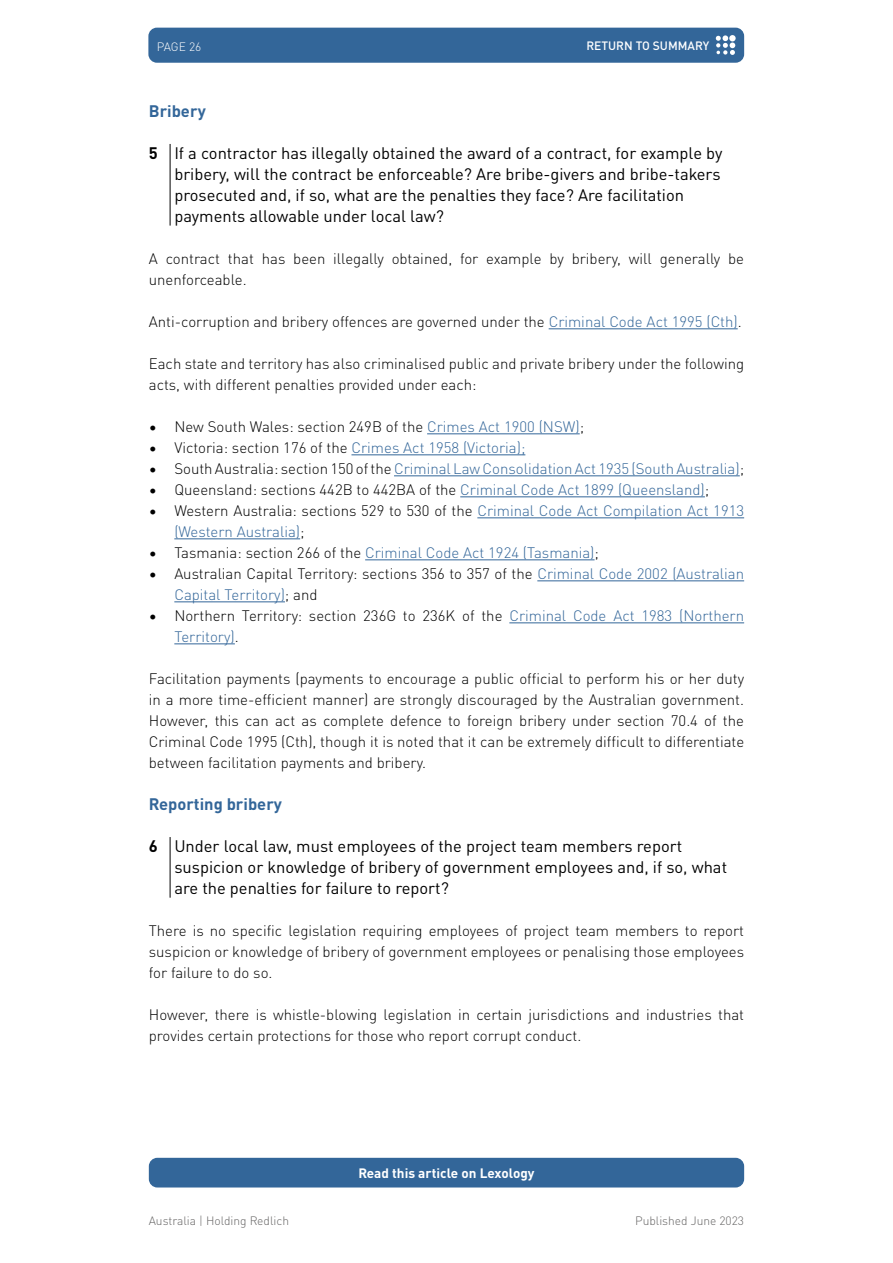
<style>
.page{position:relative;width:893px;height:1263px;background:#fff}
.page>*{position:absolute;margin:0;border:0;box-sizing:border-box;transform-origin:0 0}
.t1{font:16.5px/21px "DIN Pro";color:#000}
.t2{font:700 16.5px "DIN Pro";color:#369}
.t3{font:300 15px/21px "DIN Pro";color:#000}
.t4{font:300 15px/21px "DIN Pro";color:#369}
.t5{font:700 13.5px "DIN Pro";color:#fff}
.t6{font:300 12px "DIN Pro";color:#646363}
.t7{font:500 12px "DIN Pro";color:#fff}
.t8{font:300 12px "DIN Pro";letter-spacing:-.005em;color:#fff}
.s1{font-weight:700}
.s2{color:#369}
.s3{color:#000}
</style>
<div class="page">
<div style="left:148px;top:28px;width:596px;height:35px;background:#369;border-radius:9px"></div>
<svg style="left:716px;top:35px;width:19px;height:20px"></svg>
<div style="left:149px;top:1158px;width:595px;height:29px;background:#369;border-radius:9px"></div>
<hr style="left:170px;top:144px;width:1px;height:82px;background:#000">
<hr style="left:549px;top:328px;width:189px;height:1px;background:#369">
<hr style="left:427px;top:433px;width:153px;height:1px;background:#369">
<hr style="left:351px;top:454px;width:174px;height:1px;background:#369">
<hr style="left:394px;top:475px;width:346px;height:1px;background:#369">
<hr style="left:460px;top:496px;width:245px;height:1px;background:#369">
<hr style="left:477px;top:517px;width:267px;height:1px;background:#369">
<hr style="left:174px;top:538px;width:126px;height:1px;background:#369">
<hr style="left:365px;top:559px;width:230px;height:1px;background:#369">
<hr style="left:537px;top:580px;width:207px;height:1px;background:#369">
<hr style="left:174px;top:601px;width:111px;height:1px;background:#369">
<hr style="left:509px;top:622px;width:235px;height:1px;background:#369">
<hr style="left:174px;top:643px;width:61px;height:1px;background:#369">
<hr style="left:170px;top:837px;width:1px;height:61px;background:#000">
<p class="t8" style="left:157px;top:37px;width:46px">PAGE 26</p>
<p class="t7" style="left:586px;top:37px;width:124px">RETURN TO SUMMARY</p>
<p class="t2" style="left:149px;top:98px;width:58px">Bribery</p>
<p class="t1" style="left:174px;top:141px;width:550px;text-indent:-26px"><span class="s1">5</span> If a contractor has illegally obtained the award of a contract, for example by bribery, will the contract be enforceable? Are bribe-givers and bribe-takers prosecuted and, if so, what are the penalties they face? Are facilitation payments allowable under local law?</p>
<p class="t3" style="left:149px;top:247px;width:597px">A contract that has been illegally obtained, for example by bribery, will generally be unenforceable.</p>
<p class="t3" style="left:149px;top:310px;width:594px">Anti-corruption and bribery offences are governed under the <span class="s2">Criminal Code Act 1995 (Cth)</span>.</p>
<p class="t3" style="left:149px;top:352px;width:597px">Each state and territory has also criminalised public and private bribery under the following acts, with different penalties provided under each:</p>
<p class="t3" style="left:149px;top:415px;width:437px">• New South Wales: section 249B of the <span class="s2">Crimes Act 1900 (NSW)</span>;</p>
<p class="t3" style="left:149px;top:436px;width:378px">• Victoria: section 176 of the <span class="s2">Crimes Act 1958 (Victoria);</span></p>
<p class="t4" style="left:149px;top:457px;width:597px"><span class="s3">• South Australia: section 150 of the</span> Criminal Law Consolidation Act 1935 (South Australia)<span class="s3">;</span></p>
<p class="t3" style="left:149px;top:478px;width:562px">• Queensland: sections 442B to 442BA of the <span class="s2">Criminal Code Act 1899 (Queensland)</span>;</p>
<p class="t4" style="left:174px;top:499px;width:571px;text-indent:-26px"><span class="s3">• Western Australia: sections 529 to 530 of the</span> Criminal Code Act Compilation Act 1913 (Western Australia)<span class="s3">;</span></p>
<p class="t4" style="left:149px;top:541px;width:452px"><span class="s3">• Tasmania: section 266 of the</span> Criminal Code Act 1924 (Tasmania)<span class="s3">;</span></p>
<p class="t3" style="left:174px;top:562px;width:571px;text-indent:-26px">• Australian Capital Territory: sections 356 to 357 of the <span class="s2">Criminal Code 2002 (Australian<br>Capital Territory)</span>; and</p>
<p class="t3" style="left:174px;top:604px;width:571px;text-indent:-26px">• Northern Territory: section 236G to 236K of the <span class="s2">Criminal Code Act 1983 (Northern<br>Territory)</span>.</p>
<p class="t3" style="left:149px;top:667px;width:597px;text-align:justify">Facilitation payments (payments to encourage a public official to perform his or her duty in a more time-efficient manner) are strongly discouraged by the Australian government.<br>However, this can act as complete defence to foreign bribery under section 70.4 of the Criminal Code 1995 (Cth), though it is noted that it can be extremely difficult to differentiate between facilitation payments and bribery.</p>
<p class="t2" style="left:149px;top:791px;width:135px">Reporting bribery</p>
<p class="t1" style="left:174px;top:834px;width:554px;text-indent:-26px"><span class="s1">6</span> Under local law, must employees of the project team members report suspicion or knowledge of bribery of government employees and, if so, what are the penalties for failure to report?</p>
<p class="t3" style="left:149px;top:919px;width:597px;text-align:justify">There is no specific legislation requiring employees of project team members to report suspicion or knowledge of bribery of government employees or penalising those employees for failure to do so.</p>
<p class="t3" style="left:149px;top:1003px;width:597px">However, there is whistle-blowing legislation in certain jurisdictions and industries that provides certain protections for those who report corrupt conduct.</p>
<p class="t5" style="left:358px;top:1162px;width:178px">Read this article on Lexology</p>
<p class="t6" style="left:149px;top:1211px;width:142px">Australia | Holding Redlich</p>
<p class="t6" style="left:635px;top:1211px;width:110px">Published June 2023</p>
</div>
